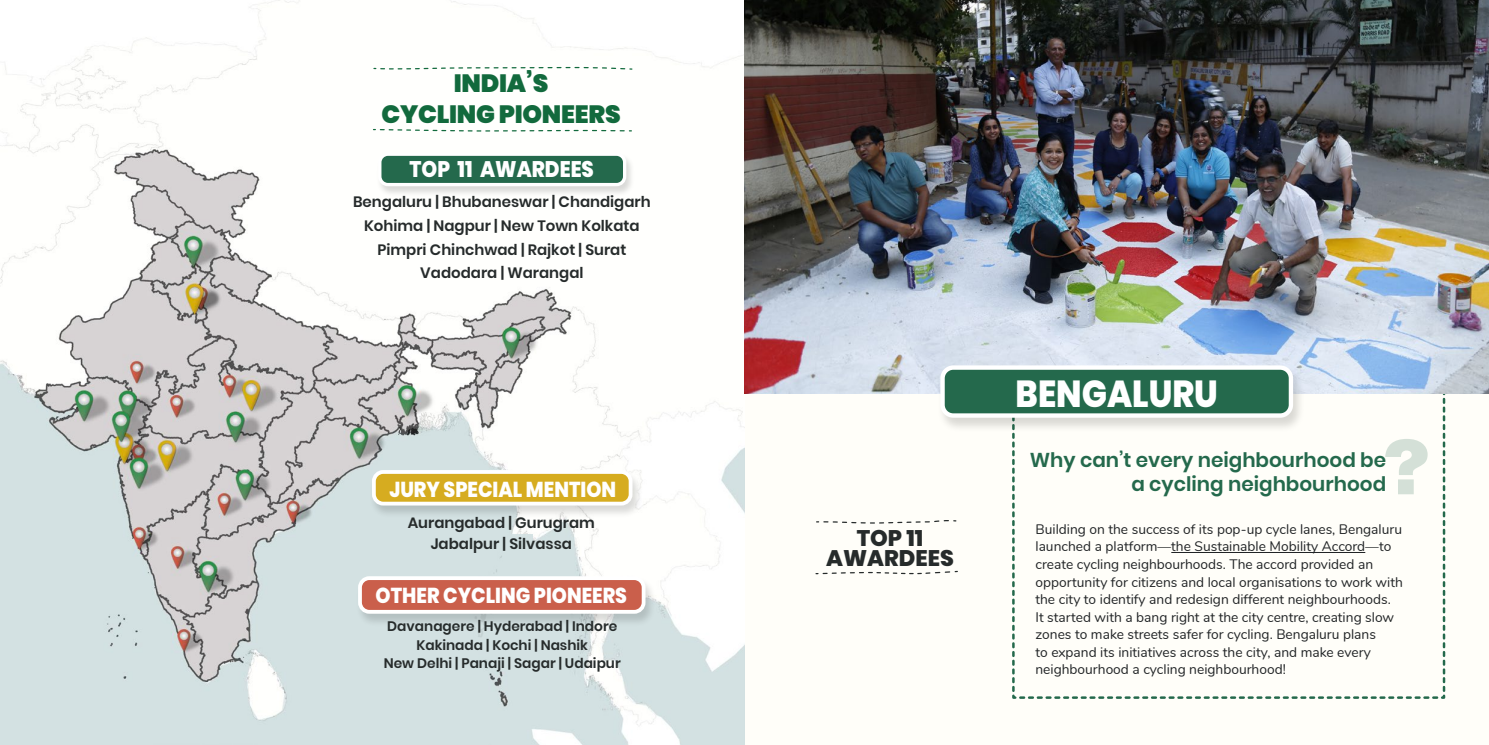
<style>
.page{position:relative;width:1489px;height:745px;background:#fff}
.page>*{position:absolute;margin:0;border:0;box-sizing:border-box;transform-origin:0 0}
.t1{font:900 75px "Swiss 721 BT";color:#24694c}
.t2{font:800 37.5px "Poppins";color:#fff;scale:.89 1}
.t3{font:900 25px/31.2px "Poppins";letter-spacing:-.01em;color:#126a3d;text-align:center}
.t4{font:800 22.5px "Poppins";color:#fff;scale:.89 1}
.t5{font:800 22.5px/20px "Poppins";color:#262b2b;text-align:center}
.t6{font:800 21.5px "Poppins";color:#fff;scale:.89 1}
.t7{font:600 20px/23.8px "Poppins";color:#24694c;text-align:right}
.t8{font:600 15px/23.8px "Poppins";color:#262b2b;text-align:center}
.t9{font:13.75px/17.5px "Nunito";color:#212426}
.t10{font:600 13.75px/18.8px "Poppins";color:#262b2b;text-align:center}
</style>
<div class="page">
<div style="left:0;top:0;width:1488px;height:744px;background:#fffef9"></div>
<img style="left:0;top:0;width:744px;height:744px">
<div style="left:375px;top:152px;width:260px;height:45px;background:#000;opacity:.15"></div>
<div style="left:380px;top:154px;width:244px;height:30px;background:#24694c;border-radius:8px"></div>
<div style="left:378px;top:152px;width:248px;height:34px;border:3px solid #fff;border-radius:8px"></div>
<div style="left:369px;top:469px;width:273px;height:49px;background:#000;opacity:.15"></div>
<div style="left:374px;top:471px;width:256px;height:32px;background:#d6ac20;border-radius:9px"></div>
<div style="left:372px;top:469px;width:260px;height:36px;border:4px solid #fff;border-radius:9px"></div>
<div style="left:466px;top:533px;width:66px;height:131px;background:#d3e1e2"></div>
<svg style="left:372px;top:128px;width:260px;height:4px"></svg>
<svg style="left:372px;top:66px;width:261px;height:4px"></svg>
<svg style="left:1012px;top:393px;width:434px;height:306px"></svg>
<img style="left:744px;top:0;width:744px;height:393px">
<div style="left:936px;top:365px;width:369px;height:68px;background:#000;opacity:.15"></div>
<div style="left:942px;top:367px;width:348px;height:48px;background:#24694c;border-radius:11px"></div>
<div style="left:940px;top:365px;width:352px;height:52px;border:4px solid #fff;border-radius:11px"></div>
<hr style="left:1171px;top:551px;width:194px;height:1px;background:#212426">
<div style="left:355px;top:575px;width:301px;height:51px;background:#000;opacity:.15"></div>
<div style="left:360px;top:577px;width:283px;height:34px;background:#ca5f4b;border-radius:9px"></div>
<div style="left:358px;top:576px;width:287px;height:37px;border:4px solid #fff;border-radius:9px"></div>
<svg style="left:815px;top:570px;width:143px;height:4px"></svg>
<svg style="left:816px;top:520px;width:141px;height:4px"></svg>
<h3 class="t3" style="left:381px;top:68px;width:240px">INDIA’S<br>CYCLING PIONEERS</h3>
<h3 class="t4" style="left:409px;top:156px;width:209px">TOP 11 AWARDEES</h3>
<p class="t8" style="left:353px;top:190px;width:299px">Bengaluru | Bhubaneswar | Chandigarh<br>Kohima | Nagpur | New Town Kolkata<br>Pimpri Chinchwad | Rajkot | Surat<br>Vadodara | Warangal</p>
<h3 class="t6" style="left:389px;top:476px;width:256px">JURY SPECIAL MENTION</h3>
<p class="t8" style="left:408px;top:511px;width:189px;line-height:21.2px">Aurangabad | Gurugram<br>Jabalpur | Silvassa</p>
<h3 class="t6" style="left:375px;top:582px;width:284px">OTHER CYCLING PIONEERS</h3>
<p class="t10" style="left:384px;top:616px;width:238px">Davanagere | Hyderabad | Indore<br>Kakinada | Kochi | Nashik<br>New Delhi | Panaji | Sagar | Udaipur</p>
<h3 class="t5" style="left:826px;top:527px;width:129px">TOP 11<br>AWARDEES</h3>
<h2 class="t2" style="left:1015px;top:371px;width:229px">BENGALURU</h2>
<h3 class="t7" style="left:1029px;top:448px;width:358px">Why can’t every neighbourhood be a cycling neighbourhood</h3>
<h1 class="t1" style="left:1382px;top:421px;width:49px">?</h1>
<p class="t9" style="left:1035px;top:519px;width:369px">Building on the success of its pop-up cycle lanes, Bengaluru launched a platform—the Sustainable Mobility Accord—to create cycling neighbourhoods. The accord provided an opportunity for citizens and local organisations to work with the city to identify and redesign different neighbourhoods.<br>It started with a bang right at the city centre, creating slow zones to make streets safer for cycling. Bengaluru plans<br>to expand its initiatives across the city, and make every neighbourhood a cycling neighbourhood!</p>
</div>
